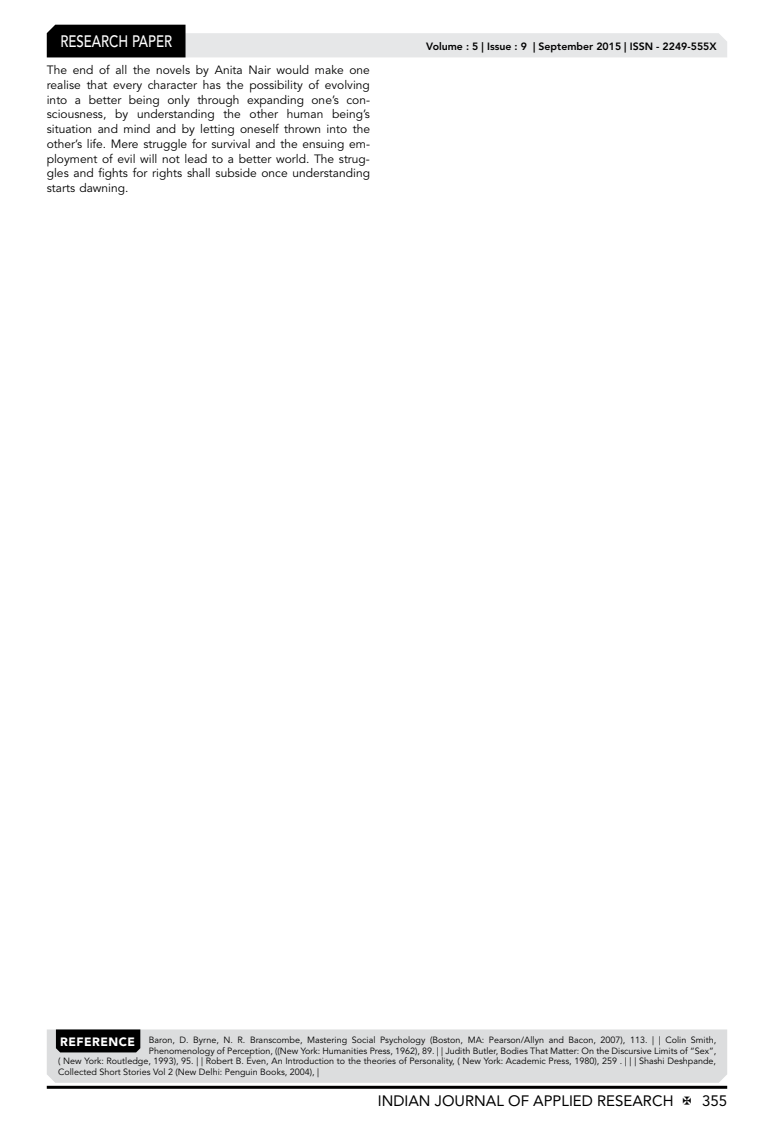
<style>
.page{position:relative;width:774px;height:1136px;background:#fff}
.page>*{position:absolute;margin:0;border:0;box-sizing:border-box;transform-origin:0 0}
.t1{font:500 16.5px "Avenir LT Std";color:#fff;scale:.8 1}
.t2{font:15px "Avenir LT Std";color:#000}
.t3{font:12px/14.7px "Avenir LT Std";color:#000;text-align:justify}
.t4{font:800 10.5px "Avenir LT Std";color:#000}
.t5{font:9px "Avenir LT Std";color:#000}
.s1{font-weight:900;font-size:12px;color:#fff}
</style>
<div class="page">
<hr style="left:47px;top:1085px;width:680px;height:3px;background:#000">
<svg style="left:47px;top:25px;width:680px;height:32px"></svg>
<div style="left:47px;top:1029px;width:680px;height:53px;background:#dcddde"></div>
<div style="left:56px;top:1029px;width:84px;height:23px;background:#000"></div>
<h1 class="t1" style="left:60px;top:32px;width:139px">RESEARCH PAPER</h1>
<p class="t3" style="left:47px;top:63px;width:325px">The end of all the novels by Anita Nair would make one realise that every character has the possibility of evolving into a better being only through expanding one’s con&shy;sciousness, by understanding the other human being’s situation and mind and by letting oneself thrown into the other’s life. Mere struggle for survival and the ensuing em&shy;ployment of evil will not lead to a better world. The strug&shy;gles and fights for rights shall subside once understanding starts dawning.</p>
<p class="t4" style="left:426px;top:41px;width:292px">Volume : 5 | Issue : 9 | September 2015 | ISSN - 2249-555X</p>
<p class="t5" style="left:60px;top:1035px;width:657px"><span class="s1">REFERENCE</span> Baron, D. Byrne, N. R. Branscombe, Mastering Social Psychology (Boston, MA: Pearson/Allyn and Bacon, 2007), 113. | | Colin Smith,</p>
<p class="t5" style="left:149px;top:1045px;width:569px">Phenomenology of Perception, ((New York: Humanities Press, 1962), 89. | | Judith Butler, Bodies That Matter: On the Discursive Limits of “Sex”,</p>
<p class="t5" style="left:58px;top:1056px;width:659px">( New York: Routledge, 1993), 95. | | Robert B. Even, An Introduction to the theories of Personality, ( New York: Academic Press, 1980), 259 . | | | Shashi Deshpande,</p>
<p class="t5" style="left:58px;top:1066px;width:263px">Collected Short Stories Vol 2 (New Delhi: Penguin Books, 2004), |</p>
<h2 class="t2" style="left:378px;top:1091px;width:297px">INDIAN JOURNAL OF APPLIED RESEARCH</h2>
<h2 class="t2" style="left:702px;top:1091px;width:27px">355</h2>
</div>
